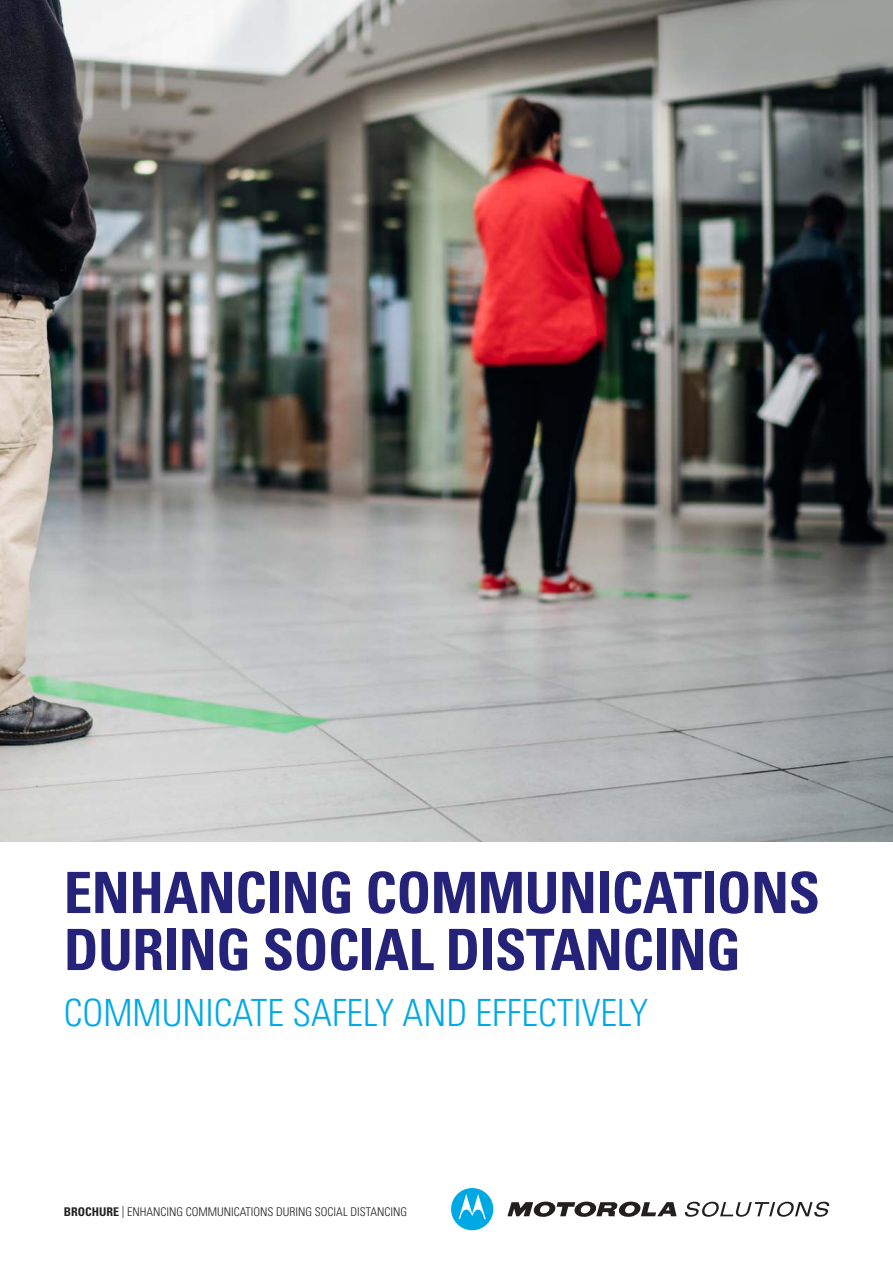
<style>
.page{position:relative;width:893px;height:1263px;background:#fff}
.page>*{position:absolute;margin:0;border:0;box-sizing:border-box;transform-origin:0 0}
.t1{font:700 condensed 57px/57px "Univers LT Std";letter-spacing:-.01em;color:#242279}
.t2{font:300 condensed 37.5px "Univers LT Std";color:#00a9e7}
.t3{font:300 condensed 12px "Univers LT Std";color:#221f1f}
.s1{font-weight:700}
</style>
<div class="page">
<img style="left:0;top:0;width:893px;height:841px">
<svg style="left:507px;top:1201px;width:169px;height:16px"></svg>
<svg style="left:451px;top:1188px;width:42px;height:42px"></svg>
<svg style="left:685px;top:1202px;width:144px;height:15px"></svg>
<h1 class="t1" style="left:64px;top:866px;width:758px">ENHANCING COMMUNICATIONS<br>DURING SOCIAL DISTANCING</h1>
<h2 class="t2" style="left:64px;top:998px;width:586px">COMMUNICATE SAFELY AND EFFECTIVELY</h2>
<p class="t3" style="left:64px;top:1207px;width:345px"><span class="s1">BROCHURE</span> | ENHANCING COMMUNICATIONS DURING SOCIAL DISTANCING</p>
</div>
